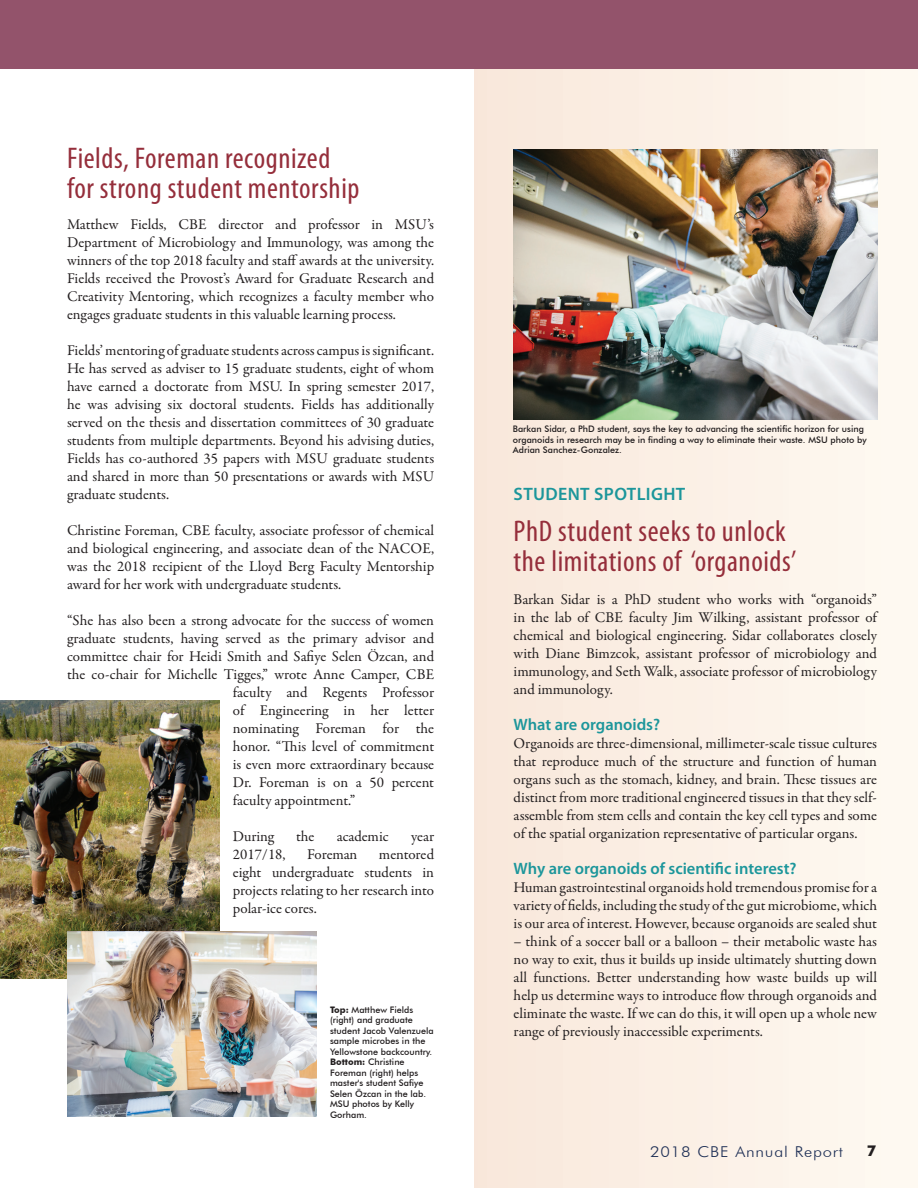
<style>
.page{position:relative;width:918px;height:1188px;background:#fff}
.page>*{position:absolute;margin:0;border:0;box-sizing:border-box;transform-origin:0 0}
.headline{font:condensed 30px/30px "Myriad Pro";letter-spacing:.02em;color:#952e3b}
.headline-2{font:600 18px "Myriad Pro";letter-spacing:.02em;color:#1c969b}
.body_copy{font:600 16.5px "Myriad Pro";color:#1c969b}
.body_copy-2{font:15px/18px "Garamond Premr Pro";letter-spacing:-.005em;color:#231f20;text-align:justify}
.t1{font:300 15px "Futura BT";letter-spacing:.05em;color:#1f3056;scale:1.1 1}
.t2{font:700 15px "Futura BT";color:#231f20}
.captions{font:500 9px/10.5px "Futura BT";color:#231f20}
.s1{font-weight:700}
</style>
<div class="page">
<div style="left:475px;top:42px;width:443px;height:1146px;background:#fbf0e5"></div>
<img style="left:0;top:700px;width:219px;height:279px">
<img style="left:68px;top:932px;width:248px;height:184px">
<img style="left:514px;top:149px;width:363px;height:270px">
<div style="left:0;top:0;width:918px;height:68px;background:#93536b"></div>
<p class="headline" style="left:67px;top:143px;width:294px">Fields, Foreman recognized for strong student mentorship</p>
<p class="body_copy-2" style="left:67px;top:216px;width:369px">Matthew Fields, CBE director and professor in MSU’s Department of Microbiology and Immunology, was among the winners of the top 2018 faculty and staff awards at the university.<br>Fields received the Provost’s Award for Graduate Research and Creativity Mentoring, which recognizes a faculty member who engages graduate students in this valuable learning process.</p>
<p class="body_copy-2" style="left:67px;top:342px;width:369px">Fields’ mentoring of graduate students across campus is significant.<br>He has served as adviser to 15 graduate students, eight of whom have earned a doctorate from MSU. In spring semester 2017, he was advising six doctoral students. Fields has additionally served on the thesis and dissertation committees of 30 graduate students from multiple departments. Beyond his advising duties, Fields has co-authored 35 papers with MSU graduate students and shared in more than 50 presentations or awards with MSU graduate students.</p>
<p class="body_copy-2" style="left:67px;top:522px;width:369px">Christine Foreman, CBE faculty, associate professor of chemical and biological engineering, and associate dean of the NACOE, was the 2018 recipient of the Lloyd Berg Faculty Mentorship award for her work with undergraduate students.</p>
<p class="body_copy-2" style="left:67px;top:612px;width:369px">“She has also been a strong advocate for the success of women</p>
<p class="body_copy-2" style="left:67px;top:630px;width:369px">graduate students, having served as the primary advisor and</p>
<p class="body_copy-2" style="left:67px;top:648px;width:369px">committee chair for Heidi Smith and Safiye Selen Özcan, and</p>
<p class="body_copy-2" style="left:67px;top:666px;width:369px">the co-chair for Michelle Tigges,” wrote Anne Camper, CBE</p>
<p class="body_copy-2" style="left:233px;top:684px;width:203px">faculty and Regents Professor</p>
<p class="body_copy-2" style="left:233px;top:702px;width:203px">of Engineering in her letter</p>
<p class="body_copy-2" style="left:233px;top:720px;width:203px">nominating Foreman for the</p>
<p class="body_copy-2" style="left:233px;top:738px;width:203px">honor. “This level of commitment</p>
<p class="body_copy-2" style="left:233px;top:756px;width:203px">is even more extraordinary because</p>
<p class="body_copy-2" style="left:233px;top:774px;width:203px">Dr. Foreman is on a 50 percent</p>
<p class="body_copy-2" style="left:233px;top:792px;width:124px">faculty appointment.”</p>
<p class="body_copy-2" style="left:233px;top:828px;width:43px">During</p>
<p class="body_copy-2" style="left:296px;top:828px;width:20px">the</p>
<p class="body_copy-2" style="left:337px;top:828px;width:54px">academic</p>
<p class="body_copy-2" style="left:411px;top:828px;width:25px">year</p>
<p class="body_copy-2" style="left:233px;top:846px;width:54px">2017/18,</p>
<p class="body_copy-2" style="left:307px;top:846px;width:52px">Foreman</p>
<p class="body_copy-2" style="left:233px;top:846px;width:203px;text-indent:146px">mentored eight undergraduate students in projects relating to her research into polar-ice cores.</p>
<p class="captions" style="left:330px;top:1004px;width:105px"><span class="s1">Top:</span> Matthew Fields (right) and graduate student Jacob Valenzuela sample microbes in the<br>Yellowstone backcountry.<br><span class="s1">Bottom:</span> Christine<br>Foreman (right) helps master's student Safiye<br>Selen Özcan in the lab.</p>
<p class="captions" style="left:330px;top:1099px;width:86px">MSU photos by Kelly<br>Gorham.</p>
<p class="captions" style="left:513px;top:424px;width:355px">Barkan Sidar, a PhD student, says the key to advancing the scientific horizon for using organoids in research may be in finding a way to eliminate their waste. MSU photo by<br>Adrian Sanchez-Gonzalez.</p>
<p class="headline-2" style="left:514px;top:483px;width:173px">STUDENT SPOTLIGHT</p>
<p class="headline" style="left:514px;top:515px;width:284px">PhD student seeks to unlock the limitations of ‘organoids’</p>
<p class="body_copy-2" style="left:514px;top:591px;width:365px">Barkan Sidar is a PhD student who works with “organoids” in the lab of CBE faculty Jim Wilking, assistant professor of chemical and biological engineering. Sidar collaborates closely with Diane Bimzcok, assistant professor of microbiology and immunology, and Seth Walk, associate professor of microbiology and immunology.</p>
<p class="body_copy" style="left:514px;top:714px;width:148px">What are organoids?</p>
<p class="body_copy-2" style="left:514px;top:735px;width:365px">Organoids are three-dimensional, millimeter-scale tissue cultures that reproduce much of the structure and function of human organs such as the stomach, kidney, and brain. These tissues are distinct from more traditional engineered tissues in that they self&shy;assemble from stem cells and contain the key cell types and some of the spatial organization representative of particular organs.</p>
<p class="body_copy" style="left:514px;top:858px;width:285px">Why are organoids of scientific interest?</p>
<p class="body_copy-2" style="left:514px;top:879px;width:365px">Human gastrointestinal organoids hold tremendous promise for a variety of fields, including the study of the gut microbiome, which is our area of interest. However, because organoids are sealed shut</p>
<p class="body_copy-2" style="left:514px;top:933px;width:365px">– think of a soccer ball or a balloon – their metabolic waste has no way to exit, thus it builds up inside ultimately shutting down all functions. Better understanding how waste builds up will help us determine ways to introduce flow through organoids and eliminate the waste. If we can do this, it will open up a whole new range of previously inaccessible experiments.</p>
<p class="t1" style="left:650px;top:1142px;width:177px">2018 CBE Annual Report</p>
<p class="t2" style="left:867px;top:1142px;width:11px">7</p>
</div>
